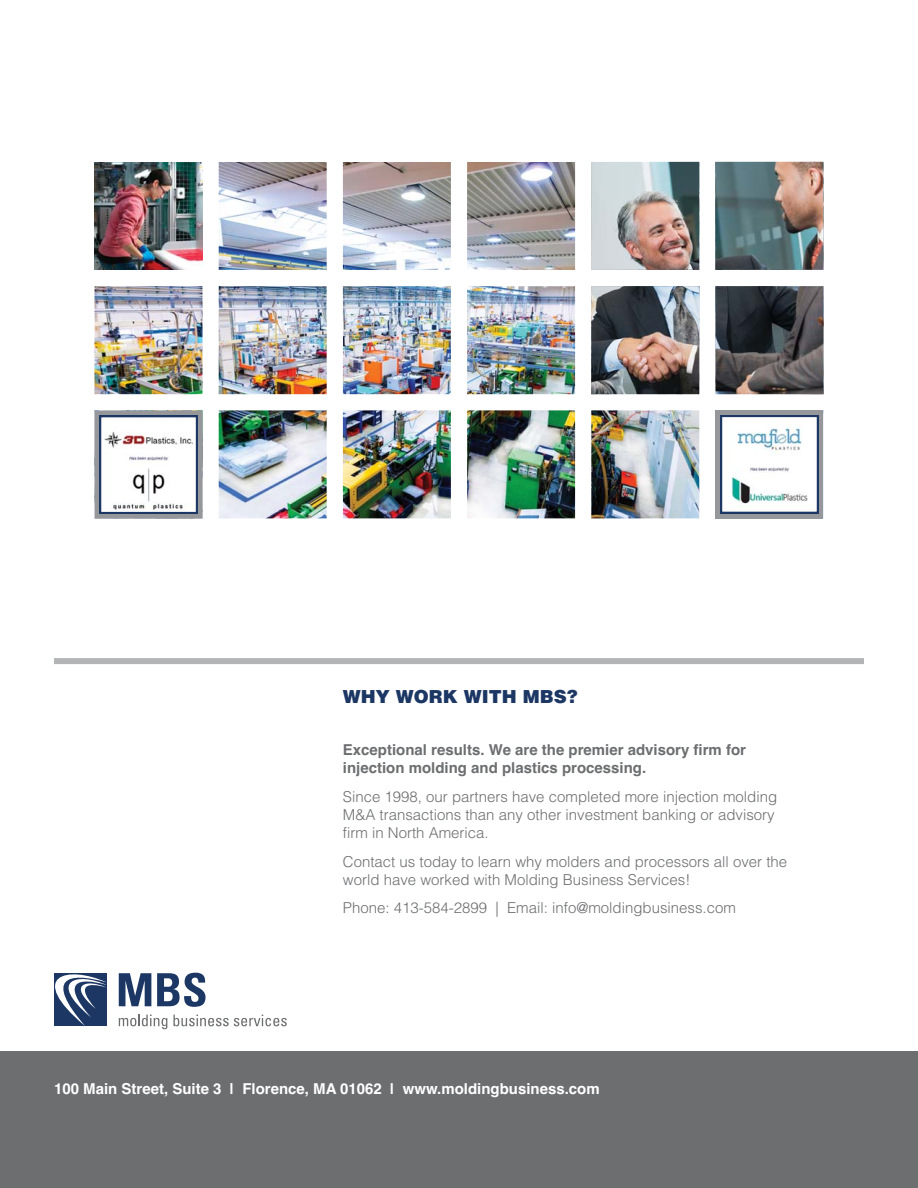
<style>
.page{position:relative;width:918px;height:1188px;background:#fff}
.page>*{position:absolute;margin:0;border:0;box-sizing:border-box;transform-origin:0 0}
.t1{font:900 18px "Helvetica";color:#1c3764}
.t2{font:300 15px/18px "Helvetica";color:#6d6e70}
.t3{font:700 15px/18px "Helvetica";color:#6d6e70}
.t4{font:700 15px "Helvetica";color:#fff}
</style>
<div class="page">
<div style="left:0;top:1052px;width:918px;height:136px;background:#6d6e70"></div>
<div style="left:54px;top:658px;width:810px;height:6px;background:#b2b4b6"></div>
<svg style="left:54px;top:973px;width:53px;height:53px"></svg>
<svg style="left:119px;top:1015px;width:48px;height:14px"></svg>
<svg style="left:173px;top:1015px;width:114px;height:11px"></svg>
<svg style="left:119px;top:973px;width:32px;height:33px"></svg>
<svg style="left:157px;top:973px;width:49px;height:34px"></svg>
<img style="left:94px;top:162px;width:730px;height:356px">
<svg style="left:716px;top:410px;width:108px;height:108px;background:#848a95"></svg>
<img style="left:591px;top:162px;width:233px;height:232px">
<img style="left:94px;top:162px;width:108px;height:108px">
<svg style="left:95px;top:411px;width:108px;height:108px;background:#818892"></svg>
<svg style="left:721px;top:416px;width:97px;height:97px"></svg>
<svg style="left:100px;top:416px;width:97px;height:97px"></svg>
<p class="t1" style="left:343px;top:690px;width:236px">WHY WORK WITH MBS?</p>
<p class="t3" style="left:343px;top:742px;width:405px">Exceptional results. We are the premier advisory firm for injection molding and plastics processing.</p>
<p class="t2" style="left:343px;top:789px;width:436px">Since 1998, our partners have completed more injection molding<br>M&amp;A transactions than any other investment banking or advisory firm in North America.</p>
<p class="t2" style="left:343px;top:854px;width:446px">Contact us today to learn why molders and processors all over the world have worked with Molding Business Services!</p>
<p class="t2" style="left:343px;top:900px;width:394px">Phone: 413-584-2899 | Email: info@moldingbusiness.com</p>
<p class="t4" style="left:54px;top:1083px;width:547px">100 Main Street, Suite 3 | Florence, MA 01062 | www.moldingbusiness.com</p>
</div>
